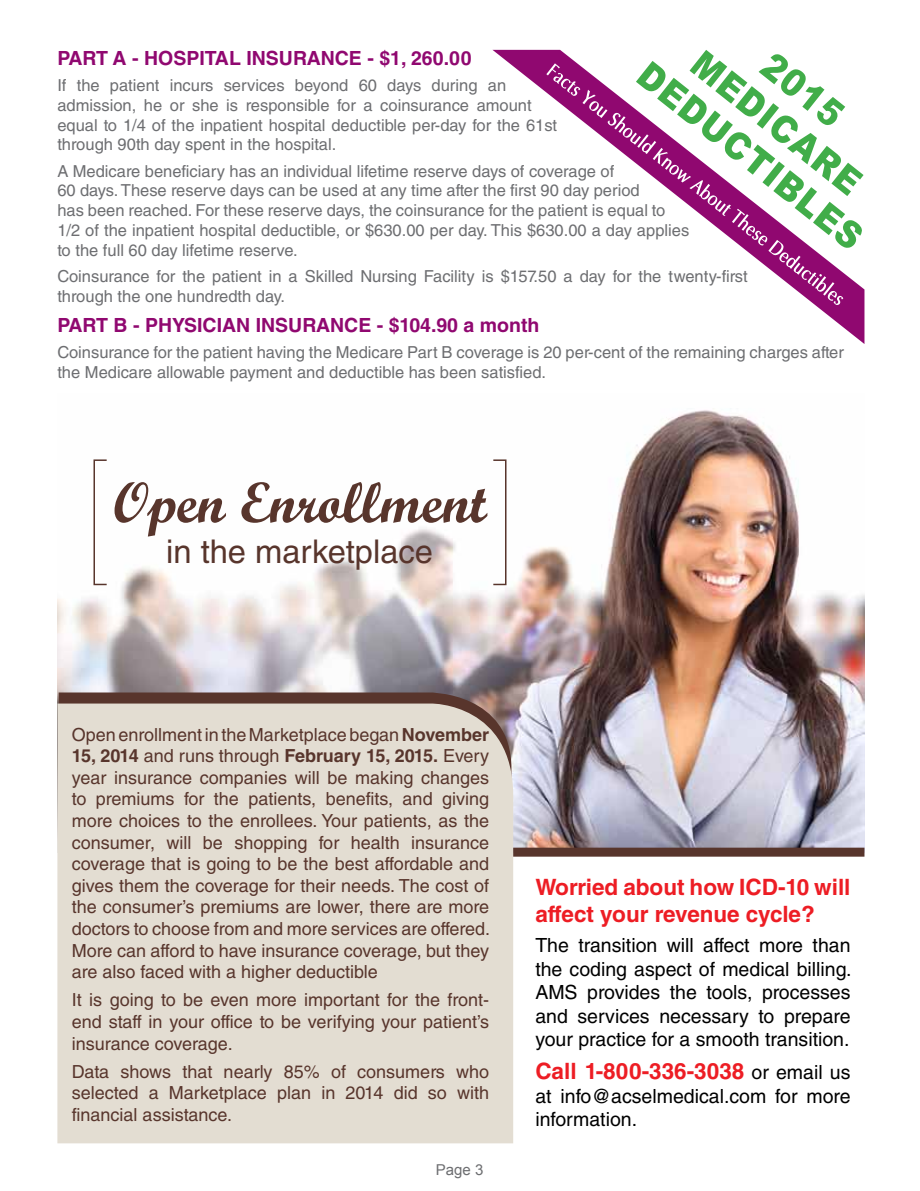
<style>
.page{position:relative;width:920px;height:1191px;background:#fff}
.page>*{position:absolute;margin:0;border:0;box-sizing:border-box;transform-origin:0 0}
.t1{font:57.45px "Script MT Bold";color:#58352c}
.t2{font:32.7px "Helvetica LT Std";color:#58352c}
.t3{font:700 22.5px/27px "Helvetica LT Std";color:#ed1d24}
.t4{font:19.5px/23.4px "Helvetica LT Std";color:#000;text-align:justify}
.t5{font:700 19.5px "Helvetica LT Std";color:#900870}
.t6{font:18px/21.6px "Helvetica LT Std";color:#58352c;text-align:justify}
.t7{font:16.5px/19.8px "Helvetica LT Std";color:#6d6e71}
.t8{font:15px "Arial";color:#6d6e71}
.s1{font-weight:700}
.s2{font-weight:400;font-size:19.5px;color:#000}
</style>
<div class="page">
<img style="left:57px;top:410px;width:807px;height:437px">
<svg style="left:59px;top:692px;width:452px;height:11px;background:#614139"></svg>
<svg style="left:492px;top:50px;width:372px;height:294px"></svg>
<svg style="left:546px;top:63px;width:297px;height:242px"></svg>
<svg style="left:635px;top:50px;width:228px;height:198px"></svg>
<div style="left:57px;top:703px;width:456px;height:440px;background:#e3ddd2"></div>
<div style="left:513px;top:847px;width:351px;height:9px;background:#58352c"></div>
<div style="left:492px;top:459px;width:14px;height:126px;border:2px solid #58352c"></div>
<div style="left:93px;top:459px;width:14px;height:126px;border:2px solid #58352c"></div>
<p class="t5" style="left:57px;top:46px;width:415px">PART A - HOSPITAL INSURANCE - $1, 260.00</p>
<p class="t7" style="left:57px;top:75px;width:501px">If the patient incurs services beyond 60 days during an admission, he or she is responsible for a coinsurance amount equal to 1/4 of the inpatient hospital deductible per-day for the 61st through 90th day spent in the hospital.</p>
<p class="t7" style="left:57px;top:161px;width:633px">A Medicare beneficiary has an individual lifetime reserve days of coverage of<br>60 days. These reserve days can be used at any time after the first 90 day period<br>has been reached. For these reserve days, the coinsurance for the patient is equal to 1/2 of the inpatient hospital deductible, or $630.00 per day. This $630.00 a day applies to the full 60 day lifetime reserve.</p>
<p class="t7" style="left:57px;top:266px;width:691px">Coinsurance for the patient in a Skilled Nursing Facility is $157.50 a day for the twenty-first through the one hundredth day.</p>
<p class="t5" style="left:57px;top:313px;width:483px">PART B - PHYSICIAN INSURANCE - $104.90 a month</p>
<p class="t7" style="left:57px;top:342px;width:787px">Coinsurance for the patient having the Medicare Part B coverage is 20 per-cent of the remaining charges after the Medicare allowable payment and deductible has been satisfied.</p>
<h1 class="t1" style="left:112px;top:467px;width:376px">Open Enrollment</h1>
<h2 class="t2" style="left:166px;top:532px;width:268px">in the marketplace</h2>
<p class="t6" style="left:72px;top:723px;width:420px">Open enrollment in the Marketplace began <span class="s1">November 15, 2014</span> and runs through <span class="s1">February 15, 2015.</span> Every year insurance companies will be making changes to premiums for the patients, benefits, and giving more choices to the enrollees. Your patients, as the consumer, will be shopping for health insurance coverage that is going to be the best affordable and gives them the coverage for their needs. The cost of the consumer’s premiums are lower, there are more doctors to choose from and more services are offered.<br>More can afford to have insurance coverage, but they are also faced with a higher deductible</p>
<p class="t6" style="left:72px;top:989px;width:419px">It is going to be even more important for the front&shy;end staff in your office to be verifying your patient’s insurance coverage.</p>
<p class="t6" style="left:72px;top:1060px;width:419px">Data shows that nearly 85% of consumers who selected a Marketplace plan in 2014 did so with financial assistance.</p>
<p class="t8" style="left:436px;top:1159px;width:49px">Page 3</p>
<h3 class="t3" style="left:535px;top:873px;width:316px">Worried about how ICD-10 will affect your revenue cycle?</h3>
<p class="t4" style="left:535px;top:933px;width:318px">The transition will affect more than the coding aspect of medical billing.<br>AMS provides the tools, processes and services necessary to prepare your practice for a smooth transition.</p>
<h3 class="t3" style="left:535px;top:1057px;width:316px">Call 1-800-336-3038 <span class="s2">or email us</span></h3>
<p class="t4" style="left:535px;top:1083px;width:316px">at info@acselmedical.com for more information.</p>
</div>
